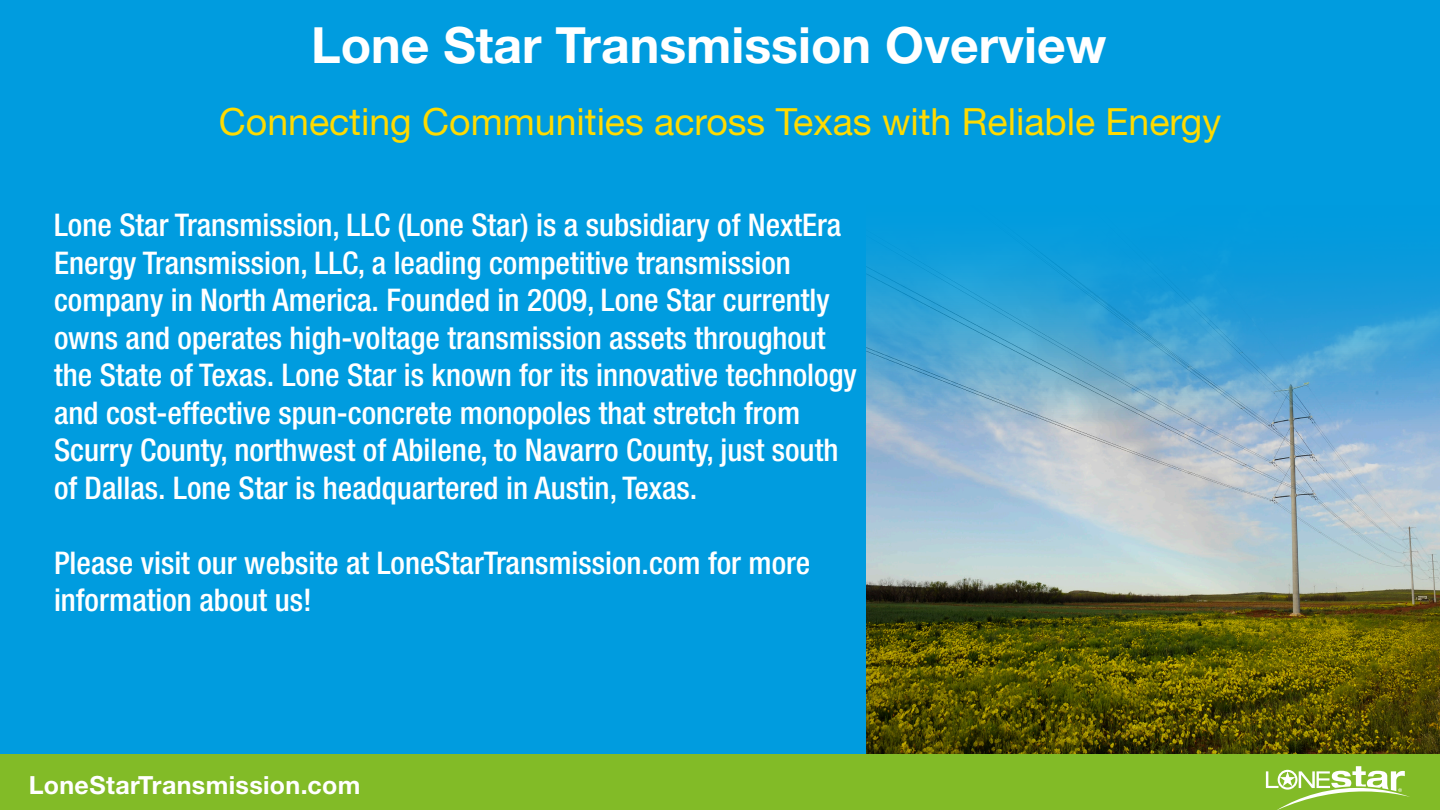
<style>
.page{position:relative;width:1440px;height:810px;background:#fff}
.page>*{position:absolute;margin:0;border:0;box-sizing:border-box;transform-origin:0 0}
.t1{font:700 50px "Helvetica Neue LT Std";color:#fff}
.t2{font:37.5px "Helvetica Neue LT Std";color:#ffdb00}
.t3{font:500 condensed 31.25px/37.5px "Helvetica Neue LT Std";color:#fff}
.t4{font:700 25px "Helvetica Neue LT Std";letter-spacing:.015em;color:#fff}
</style>
<div class="page">
<div style="left:0;top:751px;width:1440px;height:59px;background:#82bb27"></div>
<svg style="left:1266px;top:766px;width:144px;height:44px"></svg>
<div style="left:0;top:0;width:1440px;height:754px;background:#009cdf"></div>
<img style="left:866px;top:244px;width:574px;height:510px">
<h1 class="t1" style="left:311px;top:14px;width:797px">Lone Star Transmission Overview</h1>
<p class="t2" style="left:219px;top:99px;width:1004px">Connecting Communities across Texas with Reliable Energy</p>
<p class="t3" style="left:54px;top:206px;width:804px">Lone Star Transmission, LLC (Lone Star) is a subsidiary of NextEra Energy Transmission, LLC, a leading competitive transmission company in North America. Founded in 2009, Lone Star currently owns and operates high-voltage transmission assets throughout the State of Texas. Lone Star is known for its innovative technology and cost-effective spun-concrete monopoles that stretch from Scurry County, northwest of Abilene, to Navarro County, just south of Dallas. Lone Star is headquartered in Austin, Texas.</p>
<p class="t3" style="left:54px;top:544px;width:758px">Please visit our website at LoneStarTransmission.com for more information about us!</p>
<p class="t4" style="left:29px;top:769px;width:333px">LoneStarTransmission.com</p>
</div>
